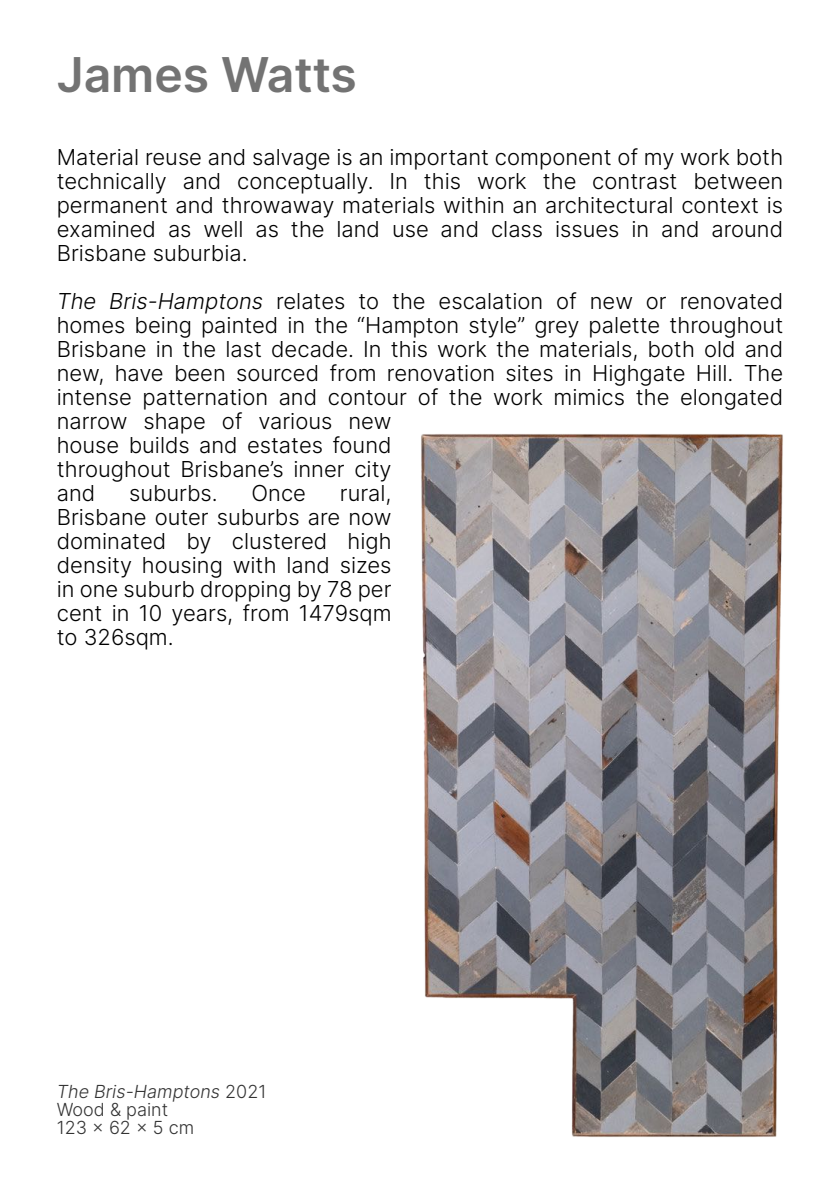
<style>
.page{position:relative;width:840px;height:1191px;background:#fff}
.page>*{position:absolute;margin:0;border:0;box-sizing:border-box;transform-origin:0 0}
.t1{font:600 48px "Inter";color:#737373}
.t2{font:300 22px/24px "Inter";color:#000;text-align:justify}
.t3{font:300 18px/18px "Inter";color:#333}
.s1{font-style:italic}
</style>
<div class="page">
<img style="left:421px;top:434px;width:361px;height:703px">
<h1 class="t1" style="left:57px;top:45px;width:301px">James Watts</h1>
<p class="t2" style="left:57px;top:145px;width:727px">Material reuse and salvage is an important component of my work both technically and conceptually. In this work the contrast between permanent and throwaway materials within an architectural context is examined as well as the land use and class issues in and around Brisbane suburbia.</p>
<p class="t2" style="left:57px;top:289px;width:727px;text-align:left"><span class="s1">The Bris-Hamptons</span> relates to the escalation of new or renovated homes being painted in the “Hampton style” grey palette throughout Brisbane in the last decade. In this work the materials, both old and new, have been sourced from renovation sites in Highgate Hill. The intense patternation and contour of the work mimics the elongated narrow shape of various new<br>house builds and estates found<br>throughout Brisbane’s inner city<br>and</p>
<p class="t2" style="left:129px;top:481px;width:90px">suburbs.</p>
<p class="t2" style="left:251px;top:481px;width:56px">Once</p>
<p class="t2" style="left:57px;top:481px;width:336px;text-indent:283px">rural, Brisbane outer suburbs are now dominated by clustered high density housing with land sizes in one suburb dropping by 78 per cent in 10 years, from 1479sqm to 326sqm.</p>
<p class="t3" style="left:57px;top:1082px;width:211px"><span class="s1">The Bris-Hamptons</span> 2021<br>Wood &amp; paint<br>123×62×5cm</p>
</div>
